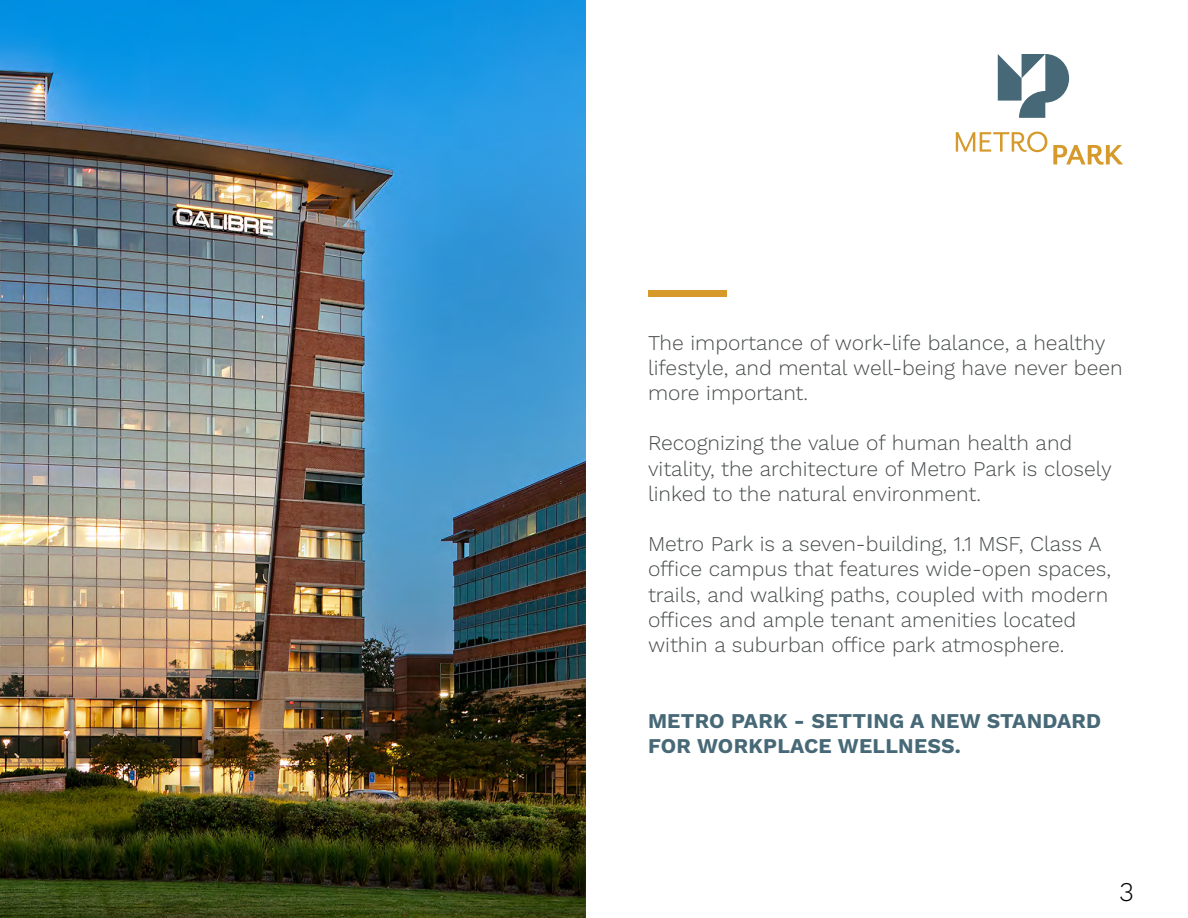
<style>
.page{position:relative;width:1188px;height:918px;background:#fff}
.page>*{position:absolute;margin:0;border:0;box-sizing:border-box;transform-origin:0 0}
.t1{font:300 27px "Work Sans";color:#000}
.t2{font:300 21px/25.2px "Work Sans";color:#484b4c}
.t3{font:700 21px/25.2px "Work Sans";letter-spacing:.01em;color:#476977}
</style>
<div class="page">
<svg style="left:956px;top:132px;width:91px;height:20px"></svg>
<svg style="left:1053px;top:145px;width:70px;height:20px"></svg>
<svg style="left:998px;top:54px;width:71px;height:64px"></svg>
<img style="left:0;top:0;width:586px;height:918px">
<div style="left:648px;top:291px;width:79px;height:6px;background:#d7992a"></div>
<p class="t2" style="left:648px;top:331px;width:476px">The importance of work-life balance, a healthy lifestyle, and mental well-being have never been more important.</p>
<p class="t2" style="left:648px;top:432px;width:465px">Recognizing the value of human health and vitality, the architecture of Metro Park is closely linked to the natural environment.</p>
<p class="t2" style="left:648px;top:532px;width:465px">Metro Park is a seven-building, 1.1 MSF, Class A office campus that features wide-open spaces, trails, and walking paths, coupled with modern offices and ample tenant amenities located within a suburban office park atmosphere.</p>
<p class="t3" style="left:648px;top:709px;width:455px">METRO PARK - SETTING A NEW STANDARD<br>FOR WORKPLACE WELLNESS.</p>
<p class="t1" style="left:1119px;top:876px;width:16px">3</p>
</div>
